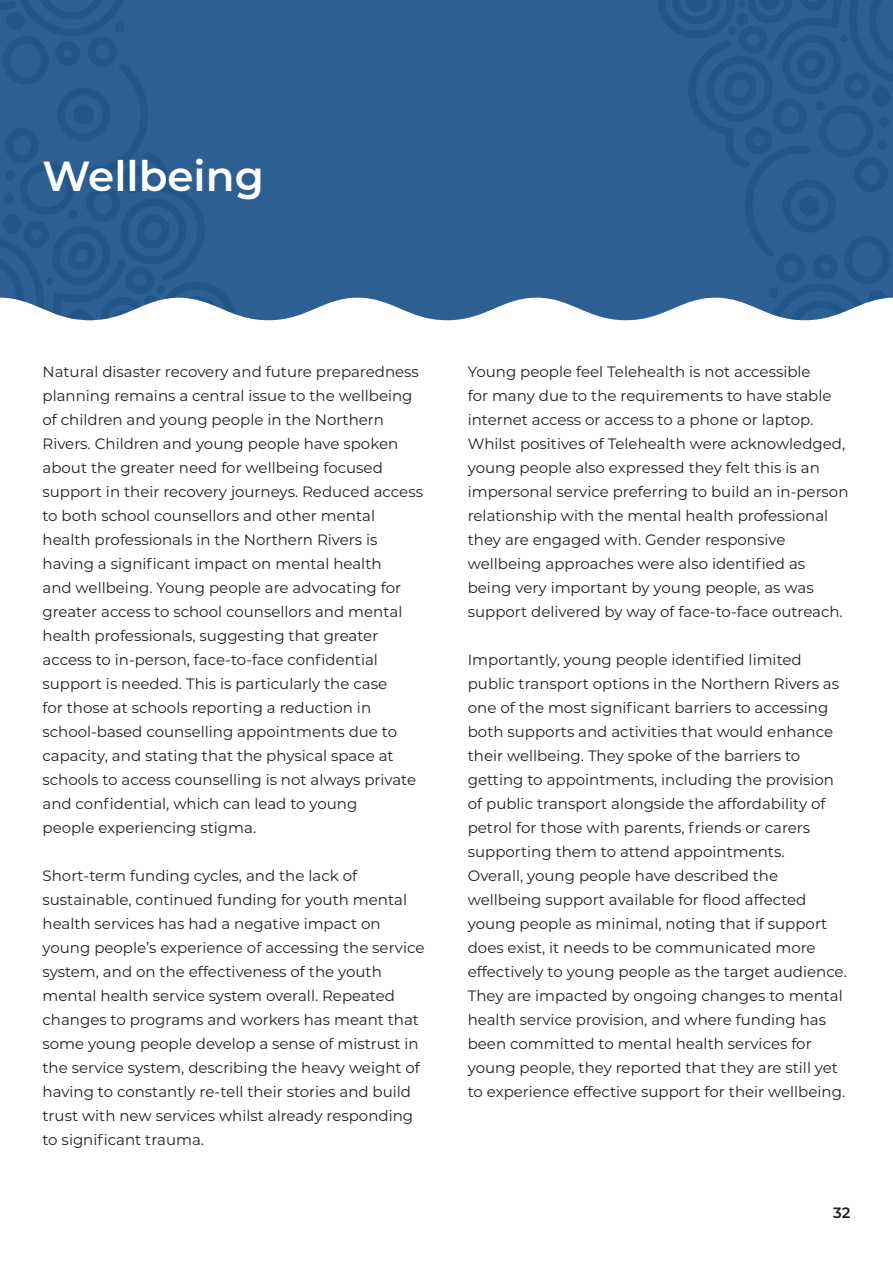
<style>
.page{position:relative;width:893px;height:1263px;background:#fff}
.page>*{position:absolute;margin:0;border:0;box-sizing:border-box;transform-origin:0 0}
.t1{font:600 42px "Montserrat";color:#fff}
.Blue_bullets{font:15px/24px "Montserrat";color:#231f20}
.t2{font:100 15px "Montserrat";color:#231f20}
</style>
<div class="page">
<div style="left:236px;top:0;width:421px;height:320px;background:#2d5f93"></div>
<svg style="left:0;top:0;width:236px;height:320px;background:#316294"></svg>
<svg style="left:657px;top:0;width:236px;height:320px;background:#316294"></svg>
<p class="t1" style="left:43px;top:147px;width:223px">Wellbeing</p>
<p class="Blue_bullets" style="left:43px;top:359px;width:382px">Natural disaster recovery and future preparedness planning remains a central issue to the wellbeing of children and young people in the Northern Rivers. Children and young people have spoken about the greater need for wellbeing focused support in their recovery journeys. Reduced access to both school counsellors and other mental health professionals in the Northern Rivers is having a significant impact on mental health<br>and wellbeing. Young people are advocating for greater access to school counsellors and mental health professionals, suggesting that greater access to in-person, face-to-face confidential support is needed. This is particularly the case<br>for those at schools reporting a reduction in school-based counselling appointments due to capacity, and stating that the physical space at schools to access counselling is not always private and confidential, which can lead to young<br>people experiencing stigma.</p>
<p class="Blue_bullets" style="left:43px;top:863px;width:383px">Short-term funding cycles, and the lack of sustainable, continued funding for youth mental health services has had a negative impact on young people’s experience of accessing the service system, and on the effectiveness of the youth mental health service system overall. Repeated changes to programs and workers has meant that some young people develop a sense of mistrust in the service system, describing the heavy weight of having to constantly re-tell their stories and build trust with new services whilst already responding to significant trauma.</p>
<p class="Blue_bullets" style="left:468px;top:359px;width:382px">Young people feel Telehealth is not accessible<br>for many due to the requirements to have stable internet access or access to a phone or laptop.<br>Whilst positives of Telehealth were acknowledged, young people also expressed they felt this is an impersonal service preferring to build an in-person relationship with the mental health professional they are engaged with. Gender responsive wellbeing approaches were also identified as being very important by young people, as was support delivered by way of face-to-face outreach.</p>
<p class="Blue_bullets" style="left:468px;top:647px;width:373px">Importantly, young people identified limited public transport options in the Northern Rivers as one of the most significant barriers to accessing both supports and activities that would enhance their wellbeing. They spoke of the barriers to getting to appointments, including the provision of public transport alongside the affordability of petrol for those with parents, friends or carers supporting them to attend appointments.</p>
<p class="Blue_bullets" style="left:468px;top:863px;width:381px">Overall, young people have described the wellbeing support available for flood affected young people as minimal, noting that if support does exist, it needs to be communicated more effectively to young people as the target audience.<br>They are impacted by ongoing changes to mental health service provision, and where funding has been committed to mental health services for young people, they reported that they are still yet to experience effective support for their wellbeing.</p>
<p class="t2" style="left:833px;top:1203px;width:19px">32</p>
</div>
